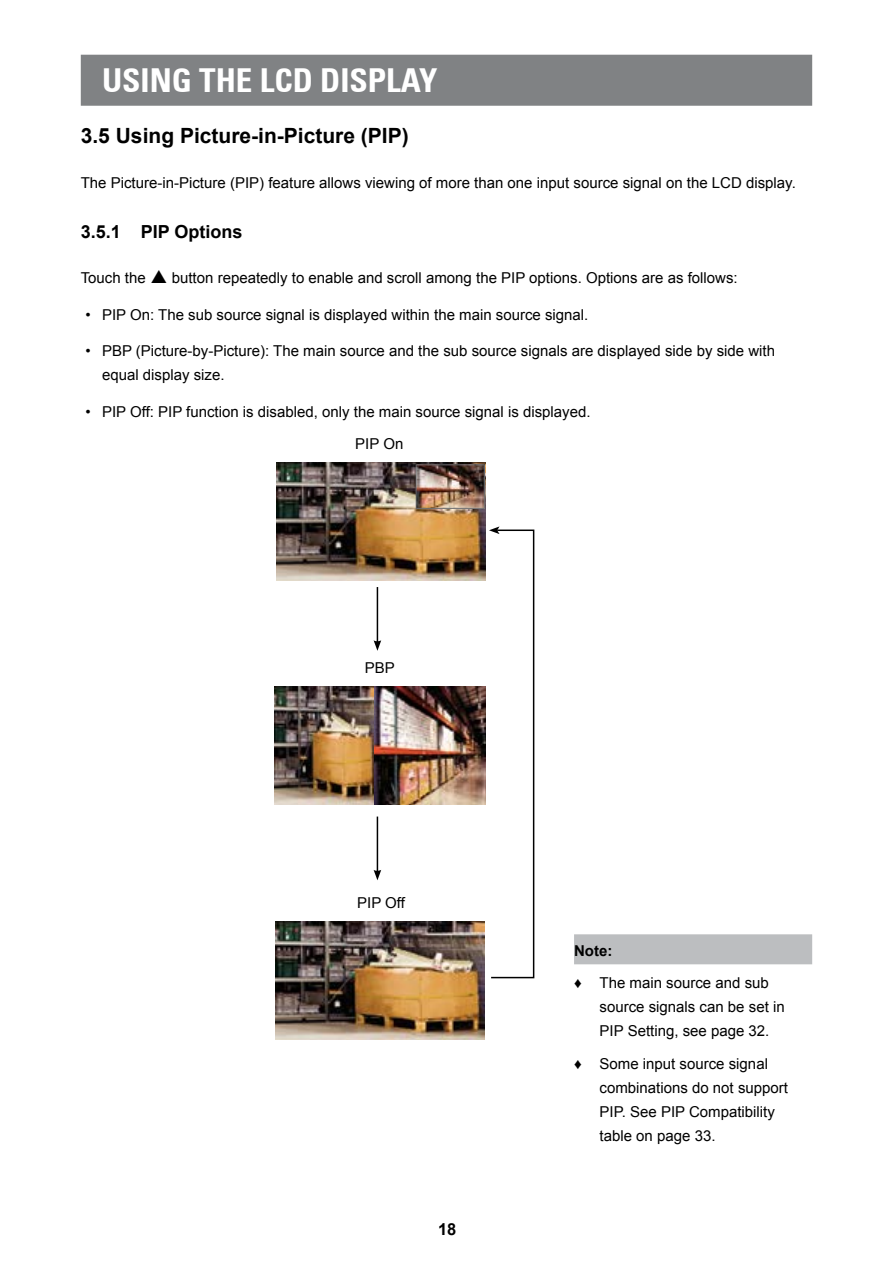
<style>
.page{position:relative;width:893px;height:1263px;background:#fff}
.page>*{position:absolute;margin:0;border:0;box-sizing:border-box;transform-origin:0 0}
.t1{font:700 condensed 33px "Univers 67";color:#fff}
.t2{font:700 21px "Arial";color:#000}
.t3{font:700 18px "Arial";color:#000}
.t4{font:700 16.5px "Arial";color:#000}
.t5{font:15px/24px "Arial";color:#000}
.s1{font-weight:700}
</style>
<div class="page">
<div style="left:81px;top:55px;width:731px;height:51px;background:#808284;border:2px solid #808284"></div>
<div style="left:574px;top:934px;width:238px;height:30px;background:#bcbec0"></div>
<img style="left:276px;top:463px;width:209px;height:118px">
<img style="left:416px;top:464px;width:69px;height:45px">
<img style="left:274px;top:686px;width:211px;height:119px">
<img style="left:275px;top:921px;width:209px;height:118px">
<hr style="left:377px;top:816px;width:1px;height:56px;background:#000">
<svg style="left:374px;top:870px;width:7px;height:10px"></svg>
<hr style="left:377px;top:587px;width:1px;height:56px;background:#000">
<svg style="left:374px;top:640px;width:7px;height:11px"></svg>
<svg style="left:489px;top:526px;width:46px;height:453px"></svg>
<h1 class="t1" style="left:102px;top:60px;width:337px">USING THE LCD DISPLAY</h1>
<h2 class="t2" style="left:81px;top:122px;width:329px">3.5 Using Picture-in-Picture (PIP)</h2>
<p class="t5" style="left:81px;top:171px;width:717px">The Picture-in-Picture (PIP) feature allows viewing of more than one input source signal on the LCD display.</p>
<p class="t3" style="left:81px;top:219px;width:163px">3.5.1 PIP Options</p>
<p class="t5" style="left:81px;top:266px;width:67px">Touch the</p>
<p class="t5" style="left:172px;top:266px;width:567px">button repeatedly to enable and scroll among the PIP options. Options are as follows:</p>
<p class="t5" style="left:86px;top:303px;width:504px">• PIP On: The sub source signal is displayed within the main source signal.</p>
<p class="t5" style="left:102px;top:339px;width:675px;text-indent:-16px">• PBP (Picture-by-Picture): The main source and the sub source signals are displayed side by side with equal display size.</p>
<p class="t5" style="left:86px;top:400px;width:507px">• PIP Off: PIP function is disabled, only the main source signal is displayed.</p>
<p class="t5" style="left:355px;top:432px;width:50px">PIP On</p>
<p class="t5" style="left:365px;top:656px;width:32px">PBP</p>
<p class="t5" style="left:357px;top:891px;width:49px">PIP Off</p>
<p class="t4" style="left:438px;top:1218px;width:20px">18</p>
<p class="t5" style="left:574px;top:934px;width:196px;line-height:32.5px"><span class="s1">Note:<br>♦</span> The main source and sub</p>
<p class="t5" style="left:600px;top:995px;width:187px">source signals can be set in<br>PIP Setting, see page 32.</p>
<p class="t5" style="left:600px;top:1052px;width:190px;text-indent:-26px"><span class="s1">♦</span> Some input source signal combinations do not support<br>PIP. See PIP Compatibility table on page 33.</p>
</div>
